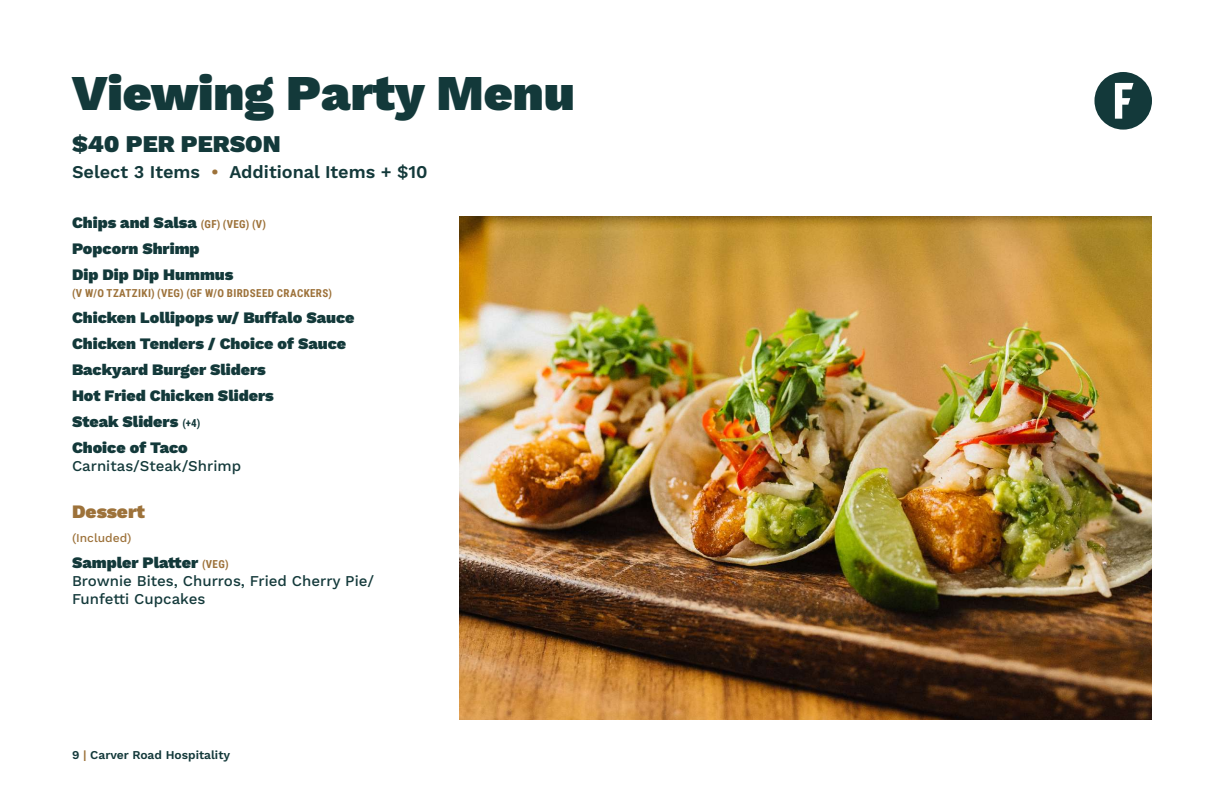
<style>
.page{position:relative;width:1224px;height:792px;background:#fff}
.page>*{position:absolute;margin:0;border:0;box-sizing:border-box;transform-origin:0 0}
.t1{font:900 50px "Work Sans";color:#13393a}
.t2{font:900 24px "Work Sans";color:#13393a}
.t3{font:900 19px "Work Sans";color:#9d723a}
.t4{font:600 18px "Work Sans";color:#13393a}
.t5{font:900 16px/26px "Work Sans";color:#13393a}
.t6{font:500 15px/18px "Work Sans";color:#13393a}
.t7{font:600 12px "Work Sans";color:#13393a}
.t8{font:500 12px "Work Sans";color:#9d723a}
.t9{font:700 11px "Roboto Condensed";letter-spacing:.035em;color:#9d723a}
.s1{color:#9d723a}
.s2{font-family:"Roboto Condensed";font-weight:700;font-size:11px;color:#9d723a}
.s3{font-family:"Roboto Condensed";font-weight:700;font-size:11px}
</style>
<div class="page">
<div style="left:1094px;top:72px;width:58px;height:58px;background:#13393a;border-radius:50%"></div>
<svg style="left:1115px;top:83px;width:19px;height:36px"></svg>
<img style="left:459px;top:216px;width:693px;height:504px">
<h1 class="t1" style="left:72px;top:64px;width:504px">Viewing Party Menu</h1>
<h2 class="t2" style="left:72px;top:130px;width:210px">$40 PER PERSON</h2>
<p class="t4" style="left:72px;top:162px;width:357px">Select 3 Items <span class="s1">•</span> Additional Items + $10</p>
<p class="t5" style="left:72px;top:211px;width:196px">Chips and Salsa <span class="s2">(GF) (VEG) (V)<br></span>Popcorn Shrimp<br>Dip Dip Dip Hummus</p>
<p class="t9" style="left:72px;top:286px;width:262px">(V W/O TZATZIKI) (VEG) (GF W/O BIRDSEED CRACKERS)</p>
<p class="t5" style="left:72px;top:306px;width:284px">Chicken Lollipops w/ Buffalo Sauce<br>Chicken Tenders / Choice of Sauce<br>Backyard Burger Sliders<br>Hot Fried Chicken Sliders<br>Steak Sliders <span class="s3">(+4)<br></span>Choice of Taco</p>
<p class="t6" style="left:72px;top:458px;width:171px">Carnitas/Steak/Shrimp</p>
<p class="t3" style="left:72px;top:501px;width:74px">Dessert</p>
<p class="t8" style="left:72px;top:530px;width:61px">(Included)</p>
<p class="t5" style="left:72px;top:550px;width:158px">Sampler Platter <span class="s2">(VEG)</span></p>
<p class="t6" style="left:72px;top:572px;width:304px">Brownie Bites, Churros, Fried Cherry Pie/<br>Funfetti Cupcakes</p>
<p class="t7" style="left:72px;top:748px;width:160px">9 <span class="s1">|</span> Carver Road Hospitality</p>
</div>
